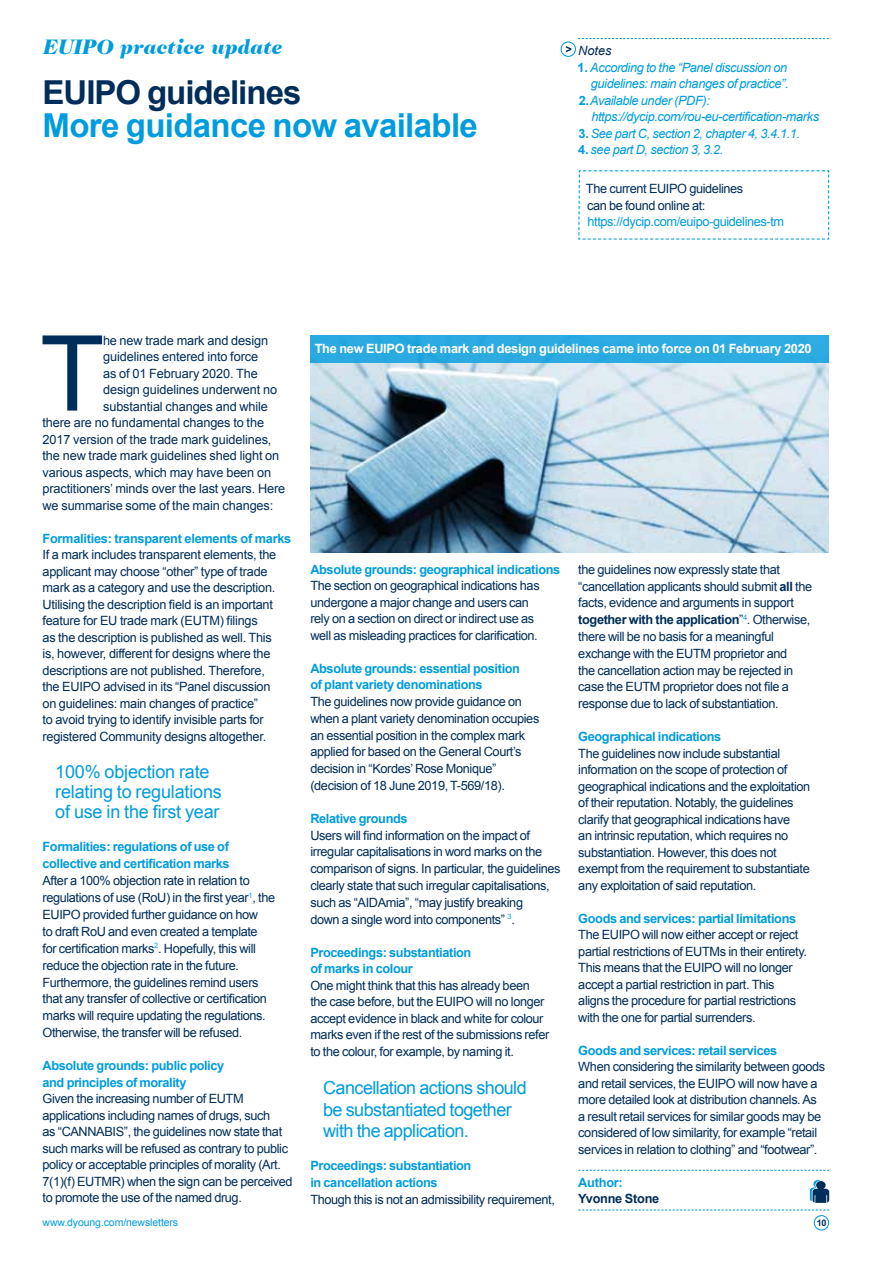
<style>
.page{position:relative;width:893px;height:1263px;background:#fff}
.page>*{position:absolute;margin:0;border:0;box-sizing:border-box;transform-origin:0 0}
.t1{font:105px "Arial";color:#002d59}
.t2{font:700 33px "Arial";letter-spacing:-.02em;color:#009cde}
.t3{font:700 33px "Arial";letter-spacing:-.03em;color:#002d59}
.t4{font:italic 900 21px "Caslon Two Twenty Four";letter-spacing:.01em;color:#009cde}
.t5{font:18px/21.8px "Arial";letter-spacing:-.03em;color:#009cde}
.t6{font:18px/20.4px "Arial";letter-spacing:-.01em;color:#009cde}
.t7{font:12.75px/16.5px "Arial";letter-spacing:-.03em;color:#002d59}
.t8{font:700 12.75px/16.5px "Arial";letter-spacing:-.03em;color:#009cde}
.t9{font:12.75px "Arial";letter-spacing:-.01em;color:#002d59}
.t10{font:italic 12.75px "Arial";letter-spacing:-.03em;color:#009cde}
.t11{font:700 12.75px "Arial";letter-spacing:-.02em;color:#fff}
.t12{font:12.75px "Arial";letter-spacing:-.03em;color:#009cde}
.t13{font:700 12.75px "Arial";letter-spacing:-.02em;color:#002d59}
.t14{font:italic 12.75px "Arial";color:#002d59}
.t15{font:10.5px "Arial";letter-spacing:-.01em;color:#009cde}
.t16{font:700 9px "Arial";color:#002d59}
.s1{font-weight:700;font-style:normal}
.s2{font-weight:700}
</style>
<div class="page">
<svg style="left:578px;top:1170px;width:251px;height:1px"></svg>
<svg style="left:578px;top:1210px;width:251px;height:20px"></svg>
<svg style="left:810px;top:1180px;width:19px;height:23px"></svg>
<svg style="left:561px;top:38px;width:268px;height:19px"></svg>
<svg style="left:578px;top:170px;width:252px;height:70px"></svg>
<img style="left:310px;top:363px;width:519px;height:190px">
<div style="left:310px;top:335px;width:519px;height:28px;background:#2cabe1"></div>
<h3 class="t4" style="left:43px;top:34px;width:241px">EUIPO practice update</h3>
<h2 class="t3" style="left:43px;top:70px;width:260px">EUIPO guidelines</h2>
<h2 class="t2" style="left:43px;top:103px;width:437px">More guidance now available</h2>
<p class="t14" style="left:578px;top:42px;width:35px">Notes</p>
<p class="t10" style="left:578px;top:59px;width:211px"><span class="s1">1.</span> According to the “Panel discussion on</p>
<p class="t10" style="left:591px;top:75px;width:199px">guidelines: main changes of practice”.</p>
<p class="t10" style="left:579px;top:92px;width:133px"><span class="s1">2.</span>Available under (PDF):</p>
<p class="t10" style="left:591px;top:108px;width:229px">https://dycip.com/rou-eu-certification-marks</p>
<p class="t10" style="left:579px;top:125px;width:223px"><span class="s1">3.</span> See part C, section 2, chapter 4, 3.4.1.1.</p>
<p class="t10" style="left:578px;top:141px;width:147px"><span class="s1">4.</span> see part D, section 3, 3.2.</p>
<p class="t7" style="left:586px;top:181px;width:159px">The current EUIPO guidelines can be found online at:</p>
<p class="t12" style="left:587px;top:213px;width:198px">https://dycip.com/euipo-guidelines-tm</p>
<h1 class="t1" style="left:40px;top:305px;width:66px">T</h1>
<p class="t9" style="left:103px;top:332px;width:167px">he new trade mark and design</p>
<p class="t9" style="left:103px;top:348px;width:156px">guidelines entered into force</p>
<p class="t9" style="left:103px;top:365px;width:156px">as of 01 February 2020. The</p>
<p class="t9" style="left:103px;top:381px;width:175px">design guidelines underwent no</p>
<p class="t9" style="left:103px;top:398px;width:166px">substantial changes and while</p>
<p class="t9" style="left:43px;top:414px;width:223px">there are no fundamental changes to the</p>
<p class="t9" style="left:43px;top:431px;width:230px">2017 version of the trade mark guidelines,</p>
<p class="t9" style="left:43px;top:447px;width:238px">the new trade mark guidelines shed light on</p>
<p class="t9" style="left:43px;top:464px;width:230px">various aspects, which may have been on</p>
<p class="t9" style="left:43px;top:480px;width:244px">practitioners’ minds over the last years. Here</p>
<p class="t9" style="left:43px;top:497px;width:232px">we summarise some of the main changes:</p>
<p class="t8" style="left:43px;top:530px;width:250px">Formalities: transparent elements of marks</p>
<p class="t7" style="left:43px;top:546px;width:235px">If a mark includes transparent elements, the applicant may choose “other” type of trade mark as a category and use the description.<br>Utilising the description field is an important feature for EU trade mark (EUTM) filings<br>as the description is published as well. This is, however, different for designs where the descriptions are not published. Therefore, the EUIPO advised in its “Panel discussion on guidelines: main changes of practice”<br>to avoid trying to identify invisible parts for registered Community designs altogether.</p>
<h3 class="t6" style="left:55px;top:761px;width:168px">100% objection rate relating to regulations of use in the first year</h3>
<p class="t8" style="left:43px;top:839px;width:189px">Formalities: regulations of use of collective and certification marks</p>
<p class="t7" style="left:43px;top:872px;width:234px;line-height:17px">After a 100% objection rate in relation to regulations of use (RoU) in the first year<sup>1</sup>, the EUIPO provided further guidance on how<br>to draft RoU and even created a template<br>for certification marks<sup>2</sup>. Hopefully, this will reduce the objection rate in the future.<br>Furthermore, the guidelines remind users that any transfer of collective or certification marks will require updating the regulations.<br>Otherwise, the transfer will be refused.</p>
<p class="t8" style="left:43px;top:1058px;width:183px">Absolute grounds: public policy and principles of morality</p>
<p class="t7" style="left:43px;top:1091px;width:252px">Given the increasing number of EUTM applications including names of drugs, such<br>as “CANNABIS”, the guidelines now state that such marks will be refused as contrary to public policy or acceptable principles of morality (Art.<br>7(1)(f) EUTMR) when the sign can be perceived to promote the use of the named drug.</p>
<p class="t11" style="left:315px;top:340px;width:498px">The new EUIPO trade mark and design guidelines came into force on 01 February 2020</p>
<p class="t8" style="left:310px;top:561px;width:251px">Absolute grounds: geographical indications</p>
<p class="t7" style="left:310px;top:578px;width:231px">The section on geographical indications has undergone a major change and users can rely on a section on direct or indirect use as well as misleading practices for clarification.</p>
<p class="t8" style="left:310px;top:660px;width:211px">Absolute grounds: essential position of plant variety denominations</p>
<p class="t7" style="left:310px;top:693px;width:230px">The guidelines now provide guidance on when a plant variety denomination occupies an essential position in the complex mark applied for based on the General Court’s decision in “Kordes’ Rose Monique” (decision of 18 June 2019, T-569/18).</p>
<p class="t8" style="left:310px;top:810px;width:99px">Relative grounds</p>
<p class="t7" style="left:310px;top:827px;width:252px">Users will find information on the impact of irregular capitalisations in word marks on the comparison of signs. In particular, the guidelines clearly state that such irregular capitalisations, such as “AIDAmia”, “may justify breaking<br>down a single word into components” <sup>3</sup>.</p>
<p class="t8" style="left:310px;top:944px;width:162px">Proceedings: substantiation of marks in colour</p>
<p class="t7" style="left:310px;top:977px;width:240px">One might think that this has already been the case before, but the EUIPO will no longer accept evidence in black and white for colour marks even if the rest of the submissions refer to the colour, for example, by naming it.</p>
<h3 class="t5" style="left:323px;top:1077px;width:205px">Cancellation actions should be substantiated together with the application.</h3>
<p class="t8" style="left:310px;top:1158px;width:162px">Proceedings: substantiation in cancellation actions</p>
<p class="t7" style="left:310px;top:1191px;width:246px">Though this is not an admissibility requirement,</p>
<p class="t7" style="left:578px;top:561px;width:235px">the guidelines now expressly state that “cancellation applicants should submit <span class="s2">all</span> the facts, evidence and arguments in support <span class="s2">together with the application</span>”<sup>4</sup>. Otherwise, there will be no basis for a meaningful exchange with the EUTM proprietor and<br>the cancellation action may be rejected in case the EUTM proprietor does not file a response due to lack of substantiation.</p>
<p class="t8" style="left:578px;top:729px;width:145px">Geographical indications</p>
<p class="t7" style="left:578px;top:745px;width:233px">The guidelines now include substantial information on the scope of protection of geographical indications and the exploitation of their reputation. Notably, the guidelines clarify that geographical indications have<br>an intrinsic reputation, which requires no substantiation. However, this does not exempt from the requirement to substantiate any exploitation of said reputation.</p>
<p class="t8" style="left:578px;top:910px;width:219px">Goods and services: partial limitations</p>
<p class="t7" style="left:578px;top:927px;width:230px">The EUIPO will now either accept or reject partial restrictions of EUTMs in their entirety.<br>This means that the EUIPO will no longer accept a partial restriction in part. This aligns the procedure for partial restrictions with the one for partial surrenders.</p>
<p class="t8" style="left:578px;top:1042px;width:200px">Goods and services: retail services</p>
<p class="t7" style="left:578px;top:1059px;width:248px">When considering the similarity between goods and retail services, the EUIPO will now have a more detailed look at distribution channels. As a result retail services for similar goods may be considered of low similarity, for example “retail services in relation to clothing” and “footwear”.</p>
<p class="t8" style="left:578px;top:1174px;width:46px">Author:</p>
<p class="t13" style="left:578px;top:1190px;width:82px">Yvonne Stone</p>
<p class="t15" style="left:43px;top:1215px;width:137px">www.dyoung.com/newsletters</p>
<p class="t16" style="left:817px;top:1217px;width:11px">10</p>
</div>
